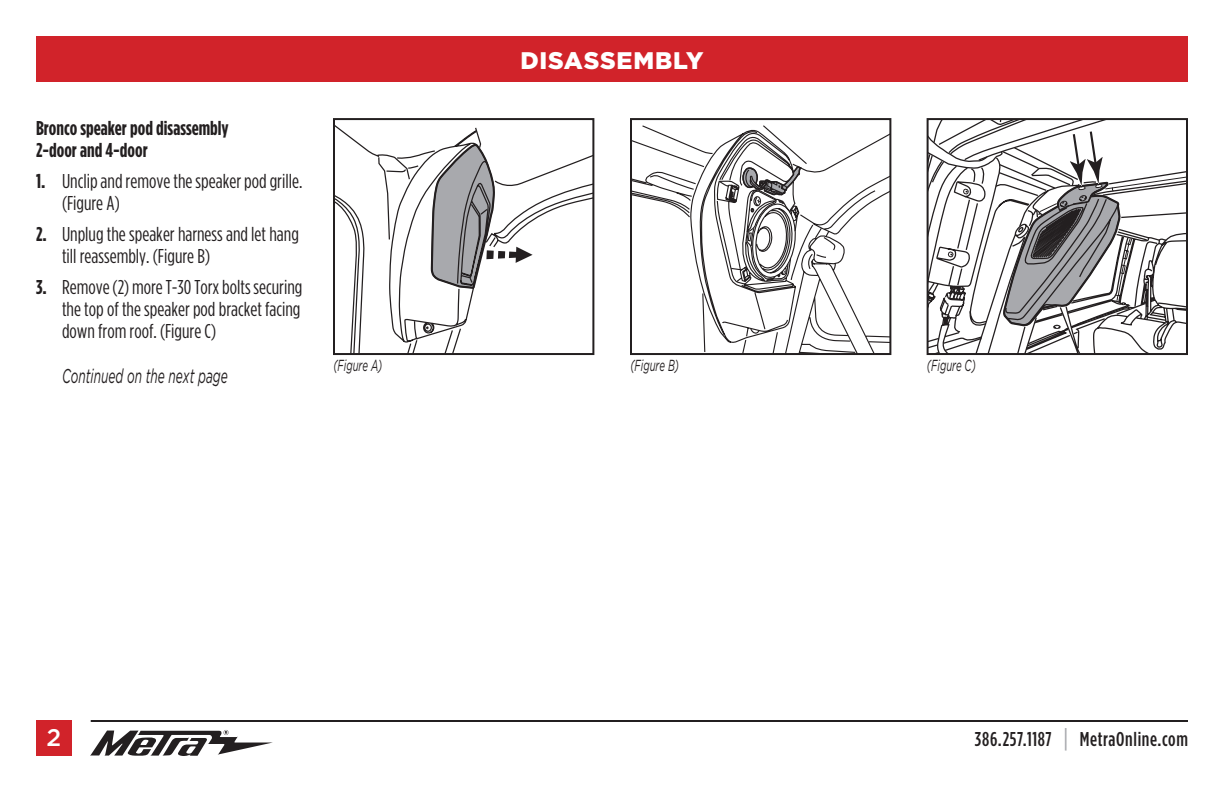
<style>
.page{position:relative;width:1224px;height:792px;background:#fff}
.page>*{position:absolute;margin:0;border:0;box-sizing:border-box;transform-origin:0 0}
.t1{font:900 24px "Gotham";letter-spacing:.03em;color:#fff}
.t2{font:500 24px "Gotham";color:#fff}
.t3{font:20px/22px "Gotham Condensed";color:#231f20}
.t4{font:700 20px/22px "Gotham Condensed";color:#231f20}
.t5{font:500 20px "Gotham Condensed";letter-spacing:.03em;color:#231f20}
.t6{font:italic 20px "Gotham";color:#231f20;scale:.6 1}
.t7{font:italic 16px "Gotham";color:#231f20;scale:.6 1}
.s1{font-weight:700}
.s2{font-size:26px;color:#a8a9ad}
</style>
<div class="page">
<div style="left:36px;top:36px;width:1152px;height:45px;background:#d1232a"></div>
<svg style="left:90px;top:730px;width:183px;height:26px"></svg>
<hr style="left:91px;top:720px;width:1097px;height:2px;background:#231f20">
<div style="left:36px;top:720px;width:36px;height:36px;background:#d1232a"></div>
<svg style="left:633px;top:125px;width:255px;height:227px"></svg>
<div style="left:630px;top:118px;width:261px;height:237px;border:2px solid #231f20"></div>
<svg style="left:336px;top:126px;width:255px;height:226px"></svg>
<svg style="left:388px;top:126px;width:107px;height:226px"></svg>
<div style="left:498px;top:251px;width:7px;height:8px;background:#231f20"></div>
<svg style="left:509px;top:247px;width:24px;height:16px"></svg>
<div style="left:333px;top:118px;width:261px;height:237px;border:2px solid #231f20"></div>
<svg style="left:930px;top:121px;width:241px;height:231px"></svg>
<svg style="left:930px;top:129px;width:255px;height:200px"></svg>
<div style="left:927px;top:118px;width:261px;height:237px;border:2px solid #231f20"></div>
<p class="t4" style="left:36px;top:116px;width:194px">Bronco speaker pod disassembly<br>2-door and 4-door</p>
<p class="t3" style="left:62px;top:170px;width:242px;text-indent:-26px"><span class="s1">1.</span> Unclip and remove the speaker pod grille. (Figure A)</p>
<p class="t3" style="left:62px;top:223px;width:238px;text-indent:-26px"><span class="s1">2.</span> Unplug the speaker harness and let hang till reassembly. (Figure B)</p>
<p class="t3" style="left:62px;top:276px;width:242px;text-align:justify;text-indent:-26px"><span class="s1">3.</span> Remove (2) more T-30 Torx bolts securing the top of the speaker pod bracket facing down from roof. (Figure C)</p>
<p class="t6" style="left:62px;top:365px;width:278px">Continued on the next page</p>
<p class="t1" style="left:520px;top:46px;width:185px">DISASSEMBLY</p>
<p class="t7" style="left:333px;top:357px;width:83px">(Figure A)</p>
<p class="t7" style="left:630px;top:357px;width:83px">(Figure B)</p>
<p class="t7" style="left:927px;top:357px;width:83px">(Figure C)</p>
<p class="t2" style="left:47px;top:724px;width:16px">2</p>
<p class="t5" style="left:975px;top:728px;width:215px">386.257.1187 <span class="s2">|</span> MetraOnline.com</p>
</div>
